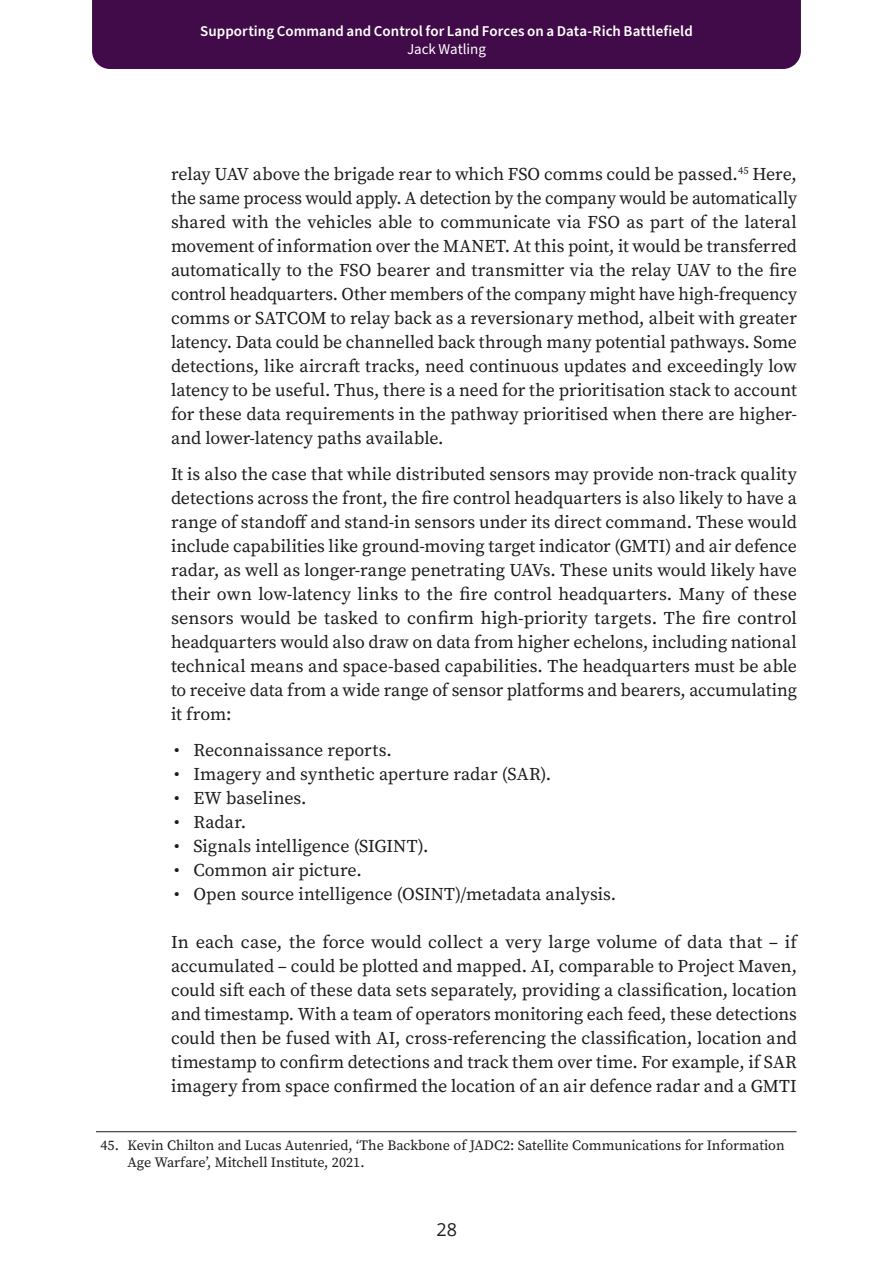
<style>
.page{position:relative;width:893px;height:1263px;background:#fff}
.page>*{position:absolute;margin:0;border:0;box-sizing:border-box;transform-origin:0 0}
.t1{font:18px/24px "Source Serif Variable";letter-spacing:-.005em;color:#1d1d1b;text-align:justify}
.t2{font:18px "Open Sans";color:#1d1d1b}
.t3{font:600 15px "Source Sans Pro";letter-spacing:.005em;color:#fff}
.t4{font:15px "Source Sans Pro";letter-spacing:-.005em;color:#fff}
.Footnote_Text{font:14.25px/17.2px "Source Serif Variable";color:#1d1d1b}
</style>
<div class="page">
<div style="left:92px;top:0;width:709px;height:69px;background:#410a48"></div>
<hr style="left:96px;top:1131px;width:700px;height:1px;background:#1d1d1b">
<p class="t3" style="left:200px;top:21px;width:494px">Supporting Command and Control for Land Forces on a Data-Rich Battlefield</p>
<p class="t4" style="left:407px;top:39px;width:80px">Jack Watling</p>
<p class="t1" style="left:171px;top:162px;width:627px">relay UAV above the brigade rear to which FSO comms could be passed.<sup>45</sup> Here, the same process would apply. A detection by the company would be automatically shared with the vehicles able to communicate via FSO as part of the lateral movement of information over the MANET. At this point, it would be transferred automatically to the FSO bearer and transmitter via the relay UAV to the fire control headquarters. Other members of the company might have high-frequency comms or SATCOM to relay back as a reversionary method, albeit with greater latency. Data could be channelled back through many potential pathways. Some detections, like aircraft tracks, need continuous updates and exceedingly low latency to be useful. Thus, there is a need for the prioritisation stack to account for these data requirements in the pathway prioritised when there are higher&shy;and lower-latency paths available.</p>
<p class="t1" style="left:171px;top:462px;width:628px">It is also the case that while distributed sensors may provide non-track quality detections across the front, the fire control headquarters is also likely to have a range of standoff and stand-in sensors under its direct command. These would include capabilities like ground-moving target indicator (GMTI) and air defence radar, as well as longer-range penetrating UAVs. These units would likely have their own low-latency links to the fire control headquarters. Many of these sensors would be tasked to confirm high-priority targets. The fire control headquarters would also draw on data from higher echelons, including national technical means and space-based capabilities. The headquarters must be able to receive data from a wide range of sensor platforms and bearers, accumulating it from:</p>
<p class="t1" style="left:174px;top:738px;width:219px">• Reconnaissance reports.</p>
<p class="t1" style="left:174px;top:762px;width:379px">• Imagery and synthetic aperture radar (SAR).</p>
<p class="t1" style="left:174px;top:786px;width:134px">• EW baselines.</p>
<p class="t1" style="left:174px;top:810px;width:74px">• Radar.</p>
<p class="t1" style="left:174px;top:834px;width:256px">• Signals intelligence (SIGINT).</p>
<p class="t1" style="left:174px;top:858px;width:189px">• Common air picture.</p>
<p class="t1" style="left:174px;top:882px;width:444px">• Open source intelligence (OSINT)/metadata analysis.</p>
<p class="t1" style="left:171px;top:930px;width:628px">In each case, the force would collect a very large volume of data that – if accumulated – could be plotted and mapped. AI, comparable to Project Maven, could sift each of these data sets separately, providing a classification, location and timestamp. With a team of operators monitoring each feed, these detections could then be fused with AI, cross-referencing the classification, location and timestamp to confirm detections and track them over time. For example, if SAR imagery from space confirmed the location of an air defence radar and a GMTI</p>
<p class="Footnote_Text" style="left:128px;top:1136px;width:659px;text-indent:-27px">45. Kevin Chilton and Lucas Autenried, ‘The Backbone of JADC2: Satellite Communications for Information<br>Age Warfare’, Mitchell Institute, 2021.</p>
<p class="t2" style="left:436px;top:1217px;width:22px">28</p>
</div>
